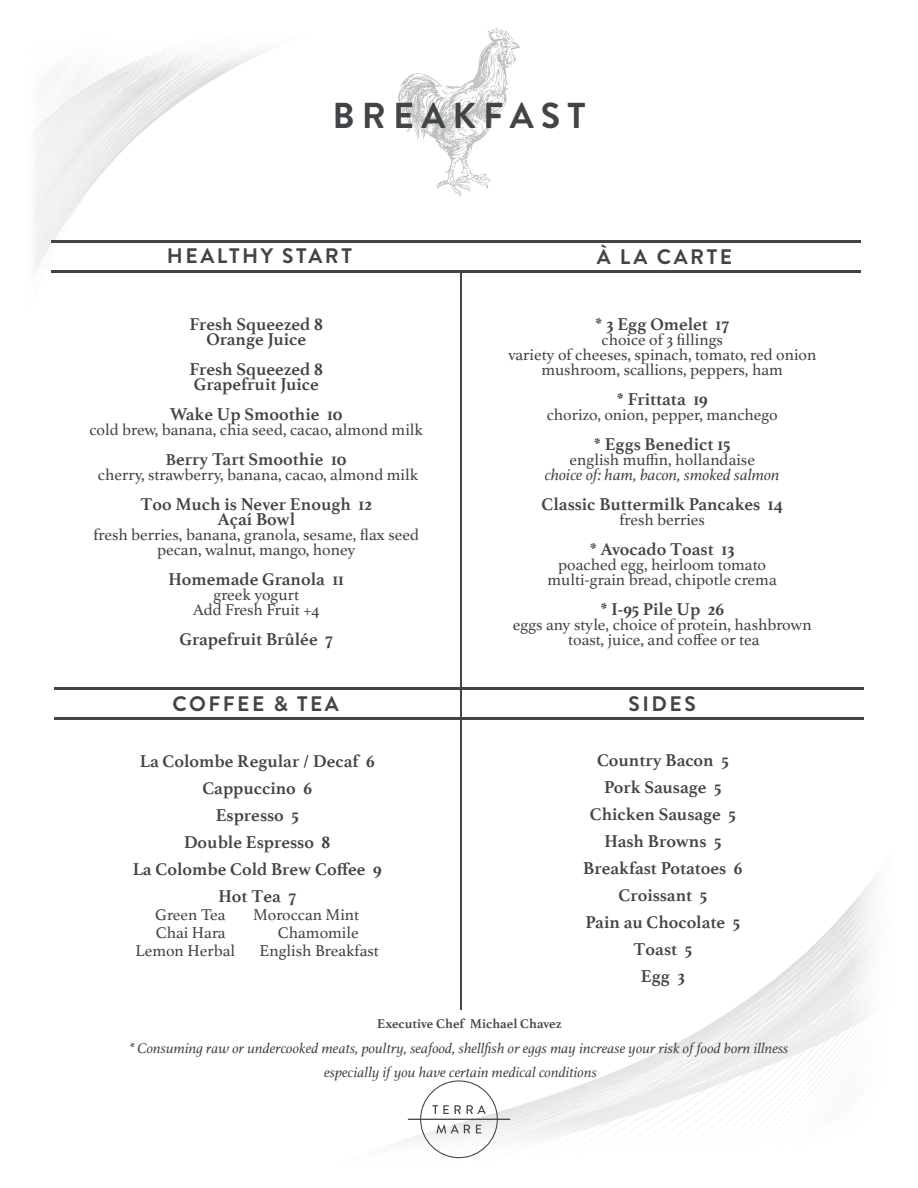
<style>
.page{position:relative;width:918px;height:1188px;background:#fff}
.page>*{position:absolute;margin:0;border:0;box-sizing:border-box;transform-origin:0 0}
.t1{font:700 36px "Brandon Grotesque";letter-spacing:.2em;color:#414548}
.t2{font:700 21px "Brandon Grotesque";letter-spacing:.12em;color:#414548}
.t3{font:700 18px "Athelas";color:#414548}
.t4{font:16.5px "Athelas";color:#414548}
.t5{font:italic 16.5px "Athelas";color:#414548}
.t6{font:italic 15px "Athelas";color:#414548}
.t7{font:700 13.5px "Athelas";color:#414548}
.s1{font-size:16.5px}
</style>
<div class="page">
<svg style="left:34px;top:53px;width:536px;height:236px"></svg>
<svg style="left:63px;top:687px;width:810px;height:472px"></svg>
<svg style="left:398px;top:27px;width:122px;height:170px"></svg>
<hr style="left:54px;top:718px;width:810px;height:2px;background:#414548">
<hr style="left:54px;top:688px;width:810px;height:2px;background:#414548">
<hr style="left:460px;top:271px;width:2px;height:739px;background:#414548">
<svg style="left:408px;top:1080px;width:102px;height:78px"></svg>
<hr style="left:51px;top:270px;width:810px;height:2px;background:#414548">
<hr style="left:51px;top:240px;width:810px;height:2px;background:#414548">
<p class="t1" style="left:332px;top:90px;width:255px">BREAKFAST</p>
<p class="t2" style="left:167px;top:241px;width:187px">HEALTHY START</p>
<p class="t2" style="left:597px;top:242px;width:137px">À LA CARTE</p>
<p class="t3" style="left:189px;top:310px;width:135px">Fresh Squeezed 8</p>
<p class="t3" style="left:206px;top:325px;width:101px">Orange Juice</p>
<p class="t3" style="left:189px;top:355px;width:135px">Fresh Squeezed 8</p>
<p class="t3" style="left:194px;top:370px;width:126px">Grapefruit Juice</p>
<p class="t3" style="left:170px;top:400px;width:174px">Wake Up Smoothie 10</p>
<p class="t4" style="left:90px;top:417px;width:335px">cold brew, banana, chia seed, cacao, almond milk</p>
<p class="t3" style="left:166px;top:445px;width:182px"><span class="s1">B</span>erry Tart Smoothie 10</p>
<p class="t4" style="left:98px;top:462px;width:322px">cherry, strawberry, banana, cacao, almond milk</p>
<p class="t3" style="left:141px;top:490px;width:233px">Too Much is Never Enough 12</p>
<p class="t3" style="left:217px;top:505px;width:79px">Açaí Bowl</p>
<p class="t4" style="left:93px;top:522px;width:327px">fresh berries, banana, granola, sesame, flax seed</p>
<p class="t4" style="left:157px;top:537px;width:200px">pecan, walnut, mango, honey</p>
<p class="t3" style="left:168px;top:565px;width:177px">Homemade Granola 11</p>
<p class="t4" style="left:213px;top:582px;width:87px">greek yogurt</p>
<p class="t4" style="left:193px;top:597px;width:128px">Add Fresh Fruit +4</p>
<p class="t3" style="left:180px;top:625px;width:155px">Grapefruit Brûlée 7</p>
<p class="t3" style="left:595px;top:310px;width:135px">* 3 Egg Omelet 17</p>
<p class="t4" style="left:602px;top:327px;width:123px">choice of 3 fillings</p>
<p class="t4" style="left:508px;top:342px;width:310px">variety of cheeses, spinach, tomato, red onion</p>
<p class="t4" style="left:541px;top:357px;width:243px">mushroom, scallions, peppers, ham</p>
<p class="t3" style="left:617px;top:385px;width:92px">* Frittata 19</p>
<p class="t4" style="left:547px;top:402px;width:233px">chorizo, onion, pepper, manchego</p>
<p class="t3" style="left:594px;top:430px;width:138px">* Eggs Benedict 15</p>
<p class="t4" style="left:569px;top:447px;width:187px">english muffin, hollandaise</p>
<p class="t5" style="left:545px;top:462px;width:237px">choice of: ham, bacon, smoked salmon</p>
<p class="t3" style="left:542px;top:490px;width:243px">Classic Buttermilk Pancakes 14</p>
<p class="t4" style="left:619px;top:507px;width:87px">fresh berries</p>
<p class="t3" style="left:590px;top:535px;width:146px">* Avocado Toast 13</p>
<p class="t4" style="left:558px;top:552px;width:209px">poached egg, heirloom tomato</p>
<p class="t4" style="left:548px;top:567px;width:231px">multi-grain bread, chipotle crema</p>
<p class="t3" style="left:601px;top:595px;width:125px">* I-95 Pile Up 26</p>
<p class="t4" style="left:513px;top:612px;width:300px">eggs any style, choice of protein, hashbrown</p>
<p class="t4" style="left:568px;top:627px;width:193px">toast, juice, and coffee or tea</p>
<p class="t2" style="left:172px;top:689px;width:168px">COFFEE &amp; TEA</p>
<p class="t2" style="left:628px;top:689px;width:69px">SIDES</p>
<p class="t3" style="left:140px;top:747px;width:236px">La Colombe Regular / Decaf 6</p>
<p class="t3" style="left:202px;top:774px;width:111px">Cappuccino 6</p>
<p class="t3" style="left:216px;top:801px;width:85px">Espresso 5</p>
<p class="t3" style="left:184px;top:828px;width:148px">Double Espresso 8</p>
<p class="t3" style="left:133px;top:855px;width:250px">La Colombe Cold Brew Coffee 9</p>
<p class="t3" style="left:218px;top:882px;width:79px">Hot Tea 7</p>
<p class="t4" style="left:155px;top:902px;width:72px">Green Tea</p>
<p class="t4" style="left:253px;top:902px;width:107px">Moroccan Mint</p>
<p class="t4" style="left:156px;top:920px;width:72px">Chai Hara</p>
<p class="t4" style="left:278px;top:920px;width:83px">Chamomile</p>
<p class="t4" style="left:136px;top:938px;width:101px">Lemon Herbal</p>
<p class="t4" style="left:259px;top:938px;width:121px">English Breakfast</p>
<p class="t3" style="left:597px;top:745px;width:133px">Country Bacon 5</p>
<p class="t3" style="left:604px;top:772px;width:119px">Pork Sausage 5</p>
<p class="t3" style="left:590px;top:799px;width:148px">Chicken Sausage 5</p>
<p class="t3" style="left:604px;top:826px;width:119px">Hash Browns 5</p>
<p class="t3" style="left:583px;top:853px;width:161px">Breakfast Potatoes 6</p>
<p class="t3" style="left:619px;top:880px;width:90px">Croissant 5</p>
<p class="t3" style="left:586px;top:907px;width:156px">Pain au Chocolate 5</p>
<p class="t3" style="left:634px;top:934px;width:60px">Toast 5</p>
<p class="t3" style="left:641px;top:961px;width:46px">Egg 3</p>
<p class="t7" style="left:377px;top:1013px;width:186px">Executive Chef Michael Chavez</p>
<p class="t6" style="left:129px;top:1036px;width:661px">* Consuming raw or undercooked meats, poultry, seafood, shellfish or eggs may increase your risk of food born illness</p>
<p class="t6" style="left:324px;top:1060px;width:274px">especially if you have certain medical conditions</p>
</div>
